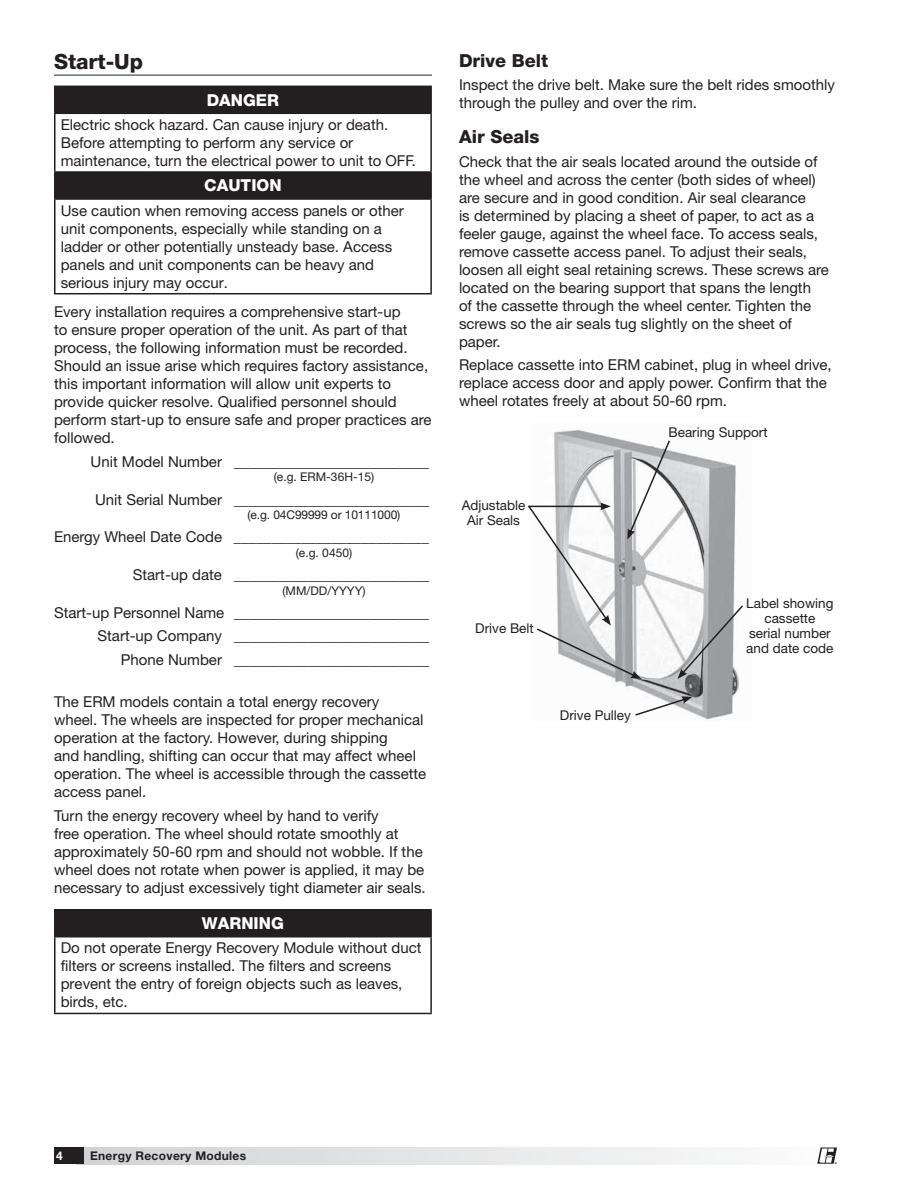
<style>
.page{position:relative;width:918px;height:1188px;background:#fff}
.page>*{position:absolute;margin:0;border:0;box-sizing:border-box;transform-origin:0 0}
.t1{font:800 21px "Helvetica Neue LT Std";color:#231f20}
.t2{font:800 18px "Helvetica Neue LT Std";color:#231f20}
.t3{font:800 16.5px "Helvetica Neue LT Std";color:#fff}
.t4{font:15px/18px "Helvetica Neue LT Std";color:#231f20}
.t5{font:13.5px/15px "Helvetica Neue LT Std";color:#231f20;text-align:center}
.t6{font:12px "Helvetica Neue LT Std";letter-spacing:-.01em;color:#231f20}
.t7{font:700 12px "Helvetica Neue LT Std";letter-spacing:.025em;color:#231f20}
.t8{font:700 12px "Helvetica Neue LT Std";color:#fff}
.t9{font:700 2.7px "Helvetica Neue LT Std";color:#231f20}
</style>
<div class="page">
<div style="left:77px;top:1148px;width:760px;height:16px;background:linear-gradient(to right,#d1d2d4,#fcfcfc)"></div>
<div style="left:54px;top:1148px;width:30px;height:16px;background:#231f20"></div>
<svg style="left:817px;top:1148px;width:20px;height:16px"></svg>
<svg style="left:56px;top:87px;width:374px;height:111px"></svg>
<hr style="left:54px;top:86px;width:378px;height:1px;background:#231f20">
<hr style="left:54px;top:87px;width:2px;height:26px;background:#231f20">
<hr style="left:430px;top:87px;width:2px;height:26px;background:#231f20">
<hr style="left:54px;top:113px;width:378px;height:1px;background:#231f20">
<hr style="left:54px;top:114px;width:2px;height:57px;background:#231f20">
<hr style="left:430px;top:114px;width:2px;height:57px;background:#231f20">
<hr style="left:54px;top:171px;width:378px;height:2px;background:#231f20">
<hr style="left:54px;top:173px;width:2px;height:25px;background:#231f20">
<hr style="left:430px;top:173px;width:2px;height:25px;background:#231f20">
<hr style="left:54px;top:198px;width:378px;height:2px;background:#231f20">
<hr style="left:54px;top:200px;width:2px;height:93px;background:#231f20">
<hr style="left:430px;top:200px;width:2px;height:93px;background:#231f20">
<hr style="left:54px;top:293px;width:378px;height:1px;background:#231f20">
<div style="left:55px;top:910px;width:376px;height:27px;background:#231f20"></div>
<hr style="left:54px;top:909px;width:378px;height:2px;background:#231f20">
<hr style="left:54px;top:911px;width:2px;height:25px;background:#231f20">
<hr style="left:430px;top:911px;width:2px;height:25px;background:#231f20">
<hr style="left:54px;top:936px;width:378px;height:2px;background:#231f20">
<hr style="left:54px;top:938px;width:2px;height:75px;background:#231f20">
<hr style="left:430px;top:938px;width:2px;height:75px;background:#231f20">
<hr style="left:54px;top:1013px;width:378px;height:1px;background:#231f20">
<hr style="left:54px;top:74px;width:378px;height:2px;background:#6d6e70">
<img style="left:553px;top:427px;width:186px;height:294px">
<svg style="left:634px;top:696px;width:58px;height:21px"></svg>
<svg style="left:677px;top:604px;width:66px;height:75px"></svg>
<svg style="left:528px;top:439px;width:143px;height:240px"></svg>
<h1 class="t1" style="left:54px;top:54px;width:91px">Start-Up</h1>
<p class="t3" style="left:207px;top:94px;width:74px">DANGER</p>
<p class="t4" style="left:61px;top:117px;width:357px">Electric shock hazard. Can cause injury or death.<br>Before attempting to perform any service or maintenance, turn the electrical power to unit to OFF.</p>
<p class="t3" style="left:204px;top:180px;width:79px">CAUTION</p>
<p class="t4" style="left:61px;top:203px;width:345px">Use caution when removing access panels or other unit components, especially while standing on a ladder or other potentially unsteady base. Access panels and unit components can be heavy and serious injury may occur.</p>
<p class="t4" style="left:54px;top:304px;width:379px">Every installation requires a comprehensive start-up<br>to ensure proper operation of the unit. As part of that process, the following information must be recorded.<br>Should an issue arise which requires factory assistance, this important information will allow unit experts to provide quicker resolve. Qualified personnel should perform start-up to ensure safe and proper practices are followed.</p>
<p class="t4" style="left:91px;top:454px;width:340px">Unit Model Number __________________________</p>
<p class="t6" style="left:274px;top:473px;width:102px">(e.g. ERM-36H-15)</p>
<p class="t4" style="left:95px;top:492px;width:335px">Unit Serial Number __________________________</p>
<p class="t6" style="left:248px;top:510px;width:154px">(e.g. 04C99999 or 10111000)</p>
<p class="t4" style="left:54px;top:529px;width:376px">Energy Wheel Date Code __________________________</p>
<p class="t6" style="left:296px;top:548px;width:58px">(e.g. 0450)</p>
<p class="t4" style="left:133px;top:567px;width:298px">Start-up date __________________________</p>
<p class="t6" style="left:282px;top:586px;width:85px">(MM/DD/YYYY)</p>
<p class="t4" style="left:54px;top:602px;width:376px;line-height:23.4px;text-align:right">Start-up Personnel Name __________________________<br>Start-up Company __________________________<br>Phone Number __________________________</p>
<p class="t4" style="left:54px;top:694px;width:374px">The ERM models contain a total energy recovery wheel. The wheels are inspected for proper mechanical operation at the factory. However, during shipping<br>and handling, shifting can occur that may affect wheel operation. The wheel is accessible through the cassette access panel.</p>
<p class="t4" style="left:54px;top:808px;width:373px">Turn the energy recovery wheel by hand to verify<br>free operation. The wheel should rotate smoothly at approximately 50-60 rpm and should not wobble. If the wheel does not rotate when power is applied, it may be necessary to adjust excessively tight diameter air seals.</p>
<p class="t3" style="left:202px;top:917px;width:83px">WARNING</p>
<p class="t4" style="left:61px;top:940px;width:362px">Do not operate Energy Recovery Module without duct filters or screens installed. The filters and screens prevent the entry of foreign objects such as leaves, birds, etc.</p>
<p class="t2" style="left:459px;top:54px;width:91px">Drive Belt</p>
<p class="t4" style="left:459px;top:77px;width:377px">Inspect the drive belt. Make sure the belt rides smoothly through the pulley and over the rim.</p>
<p class="t2" style="left:459px;top:130px;width:82px">Air Seals</p>
<p class="t4" style="left:459px;top:154px;width:371px">Check that the air seals located around the outside of the wheel and across the center (both sides of wheel) are secure and in good condition. Air seal clearance<br>is determined by placing a sheet of paper, to act as a feeler gauge, against the wheel face. To access seals, remove cassette access panel. To adjust their seals, loosen all eight seal retaining screws. These screws are located on the bearing support that spans the length<br>of the cassette through the wheel center. Tighten the screws so the air seals tug slightly on the sheet of paper.</p>
<p class="t4" style="left:459px;top:357px;width:374px">Replace cassette into ERM cabinet, plug in wheel drive, replace access door and apply power. Confirm that the wheel rotates freely at about 50-60 rpm.</p>
<p class="t5" style="left:462px;top:499px;width:65px">Adjustable<br>Air Seals</p>
<p class="t5" style="left:475px;top:621px;width:60px">Drive Belt</p>
<p class="t5" style="left:560px;top:709px;width:72px">Drive Pulley</p>
<p class="t5" style="left:669px;top:426px;width:101px">Bearing Support</p>
<p class="t5" style="left:746px;top:597px;width:89px">Label showing cassette<br>serial number and date code</p>
<p class="t8" style="left:56px;top:1152px;width:8px">4</p>
<p class="t7" style="left:90px;top:1152px;width:158px">Energy Recovery Modules</p>
<p class="t9" style="left:835px;top:1162px;width:4px">®</p>
</div>
